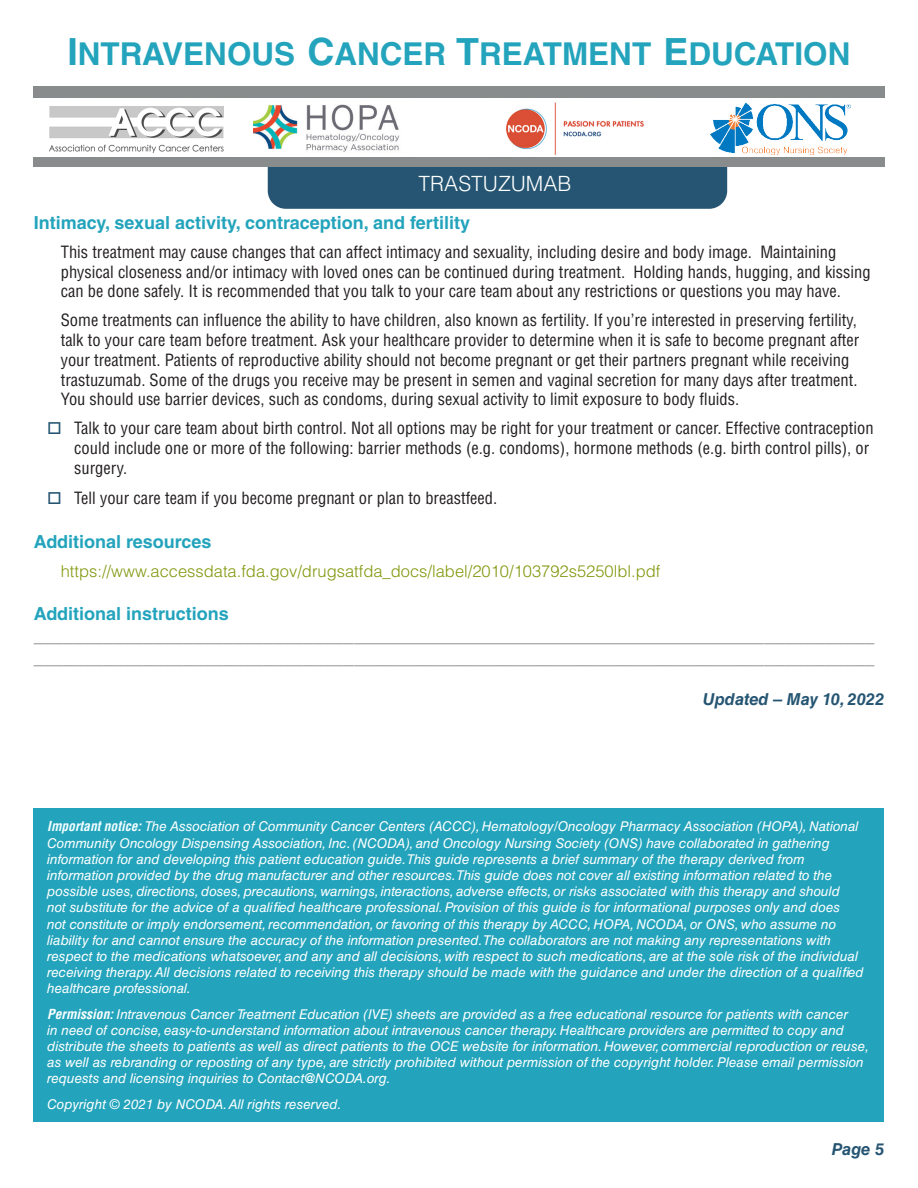
<style>
.page{position:relative;width:918px;height:1188px;background:#fff}
.page>*{position:absolute;margin:0;border:0;box-sizing:border-box;transform-origin:0 0}
.t1{font:700 31.5px "Helvetica LT Std";color:#23a4bc}
.t2{font:300 21px "Helvetica LT Std";color:#fff}
.t3{font:700 18px "Helvetica LT Std";color:#8a8b8d}
.text{font:700 18px "Helvetica LT Std";color:#23a4bc}
.subhead{font:700 18px "Helvetica LT Std";color:#23a4bc}
.text-2{font:condensed 16.5px/19.8px "Helvetica LT Std";color:#231f20}
.resource_name{font:300 16.5px "Helvetica LT Std";color:#81980d}
.resource_name-2{font:italic 700 16.5px "Helvetica LT Std";color:#255572}
.notice_text{font:italic 13.5px/16.2px "Helvetica LT Std";color:#fff}
.s1{font-size:37.5px}
.s2{color:#255572}
.s3{font-weight:700;font-stretch:condensed;color:#f3ffff}
.s4{font-weight:700;font-stretch:condensed;color:#fbffff}
</style>
<div class="page">
<div style="left:268px;top:139px;width:459px;height:70px;background:#255572;border-radius:18px"></div>
<div style="left:34px;top:87px;width:850px;height:80px;background:#888c8d"></div>
<div style="left:34px;top:808px;width:850px;height:314px;background:#23a4bc"></div>
<div style="left:24px;top:98px;width:866px;height:59px;background:#fff"></div>
<img style="left:254px;top:104px;width:146px;height:48px">
<img style="left:710px;top:102px;width:140px;height:53px">
<img style="left:50px;top:107px;width:174px;height:45px">
<img style="left:506px;top:102px;width:138px;height:53px">
<h1 class="t1" style="left:67px;top:35px;width:785px"><span class="s1">I</span>NTRAVENOUS <span class="s1">C</span>ANCER <span class="s1">T</span>REATMENT <span class="s1">E</span>DUCATION</h1>
<h2 class="t2" style="left:419px;top:170px;width:154px">TRASTUZUMAB</h2>
<p class="text" style="left:34px;top:212px;width:438px">Intimacy, sexual activity, contraception, and fertility</p>
<p class="text-2" style="left:61px;top:242px;width:812px">This treatment may cause changes that can affect intimacy and sexuality, including desire and body image. Maintaining physical closeness and/or intimacy with loved ones can be continued during treatment. Holding hands, hugging, and kissing can be done safely. It is recommended that you talk to your care team about any restrictions or questions you may have.</p>
<p class="text-2" style="left:61px;top:310px;width:800px">Some treatments can influence the ability to have children, also known as fertility. If you’re interested in preserving fertility, talk to your care team before treatment. Ask your healthcare provider to determine when it is safe to become pregnant after your treatment. Patients of reproductive ability should not become pregnant or get their partners pregnant while receiving trastuzumab. Some of the drugs you receive may be present in semen and vaginal secretion for many days after treatment.<br>You should use barrier devices, such as condoms, during sexual activity to limit exposure to body fluids.</p>
<p class="text-2" style="left:74px;top:418px;width:801px;text-indent:-27px"><span class="s2">□</span> Talk to your care team about birth control. Not all options may be right for your treatment or cancer. Effective contraception could include one or more of the following: barrier methods (e.g. condoms), hormone methods (e.g. birth control pills), or surgery.</p>
<p class="text-2" style="left:47px;top:488px;width:452px"><span class="s2">□</span> Tell your care team if you become pregnant or plan to breastfeed.</p>
<p class="subhead" style="left:34px;top:531px;width:179px">Additional resources</p>
<p class="resource_name" style="left:61px;top:561px;width:601px">https://www.accessdata.fda.gov/drugsatfda_docs/label/2010/103792s5250lbl.pdf</p>
<p class="text" style="left:34px;top:603px;width:197px">Additional instructions</p>
<p class="t3" style="left:34px;top:625px;width:842px">____________________________________________________________________________________</p>
<p class="t3" style="left:34px;top:646px;width:842px">____________________________________________________________________________________</p>
<p class="resource_name-2" style="left:703px;top:689px;width:183px">Updated – May 10, 2022</p>
<p class="notice_text" style="left:47px;top:819px;width:818px"><span class="s3">Important notice:</span> The Association of Community Cancer Centers (ACCC), Hematology/Oncology Pharmacy Association (HOPA), National Community Oncology Dispensing Association, Inc. (NCODA), and Oncology Nursing Society (ONS) have collaborated in gathering information for and developing this patient education guide.This guide represents a brief summary of the therapy derived from information provided by the drug manufacturer and other resources.This guide does not cover all existing information related to the possible uses, directions, doses, precautions, warnings, interactions, adverse effects, or risks associated with this therapy and should<br>not substitute for the advice of a qualified healthcare professional. Provision of this guide is for informational purposes only and does<br>not constitute or imply endorsement, recommendation, or favoring of this therapy by ACCC, HOPA, NCODA, or ONS, who assume no liability for and cannot ensure the accuracy of the information presented.The collaborators are not making any representations with respect to the medications whatsoever, and any and all decisions, with respect to such medications, are at the sole risk of the individual receiving therapy. All decisions related to receiving this therapy should be made with the guidance and under the direction of a qualified healthcare professional.</p>
<p class="notice_text" style="left:47px;top:1006px;width:823px"><span class="s4">Permission:</span> Intravenous Cancer Treatment Education (IVE) sheets are provided as a free educational resource for patients with cancer<br>in need of concise, easy-to-understand information about intravenous cancer therapy. Healthcare providers are permitted to copy and distribute the sheets to patients as well as direct patients to the OCE website for information. However, commercial reproduction or reuse, as well as rebranding or reposting of any type, are strictly prohibited without permission of the copyright holder. Please email permission requests and licensing inquiries to Contact@NCODA.org.</p>
<p class="notice_text" style="left:47px;top:1096px;width:296px">Copyright © 2021 by NCODA. All rights reserved.</p>
<p class="resource_name-2" style="left:832px;top:1139px;width:54px">Page 5</p>
</div>
